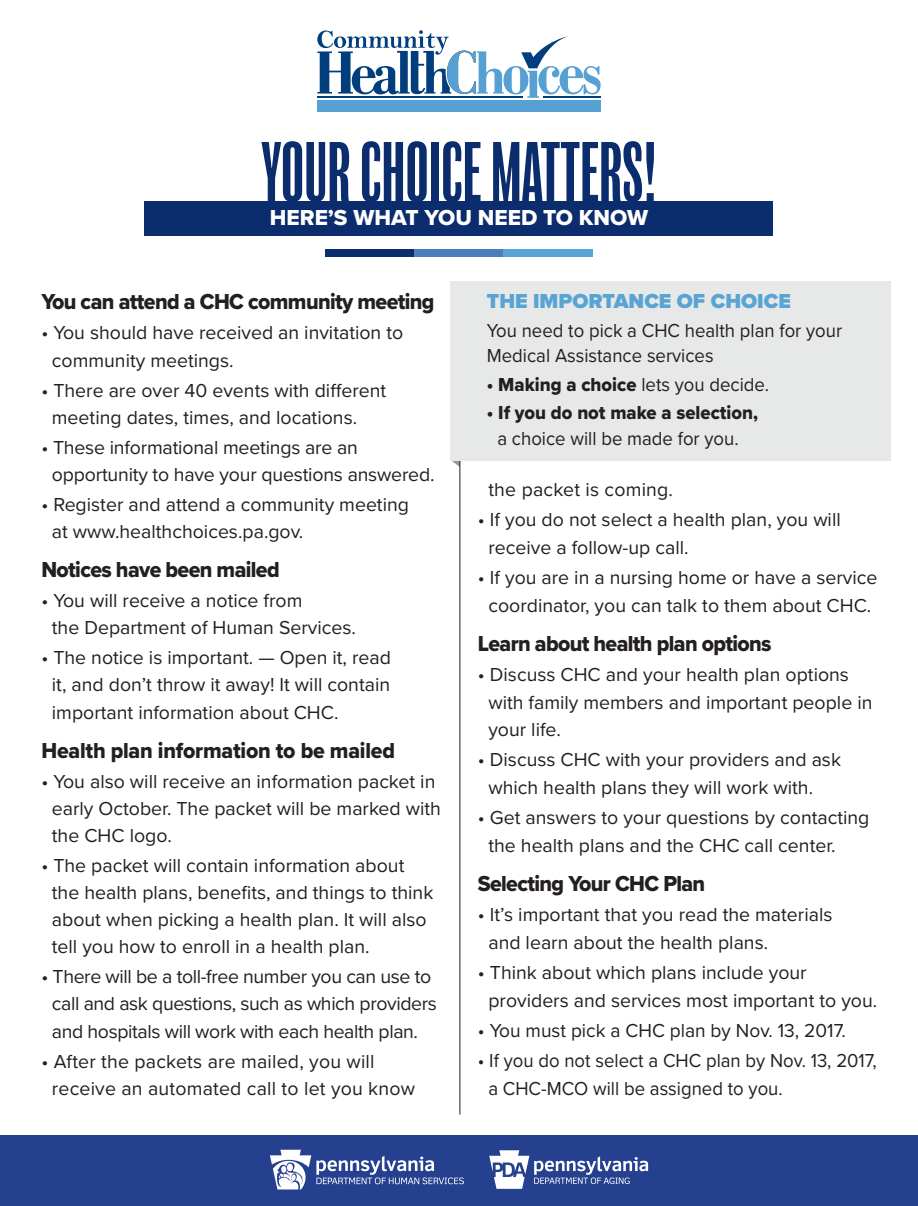
<style>
.page{position:relative;width:918px;height:1206px;background:#fff}
.page>*{position:absolute;margin:0;border:0;box-sizing:border-box;transform-origin:0 0}
.t1{font:extra-condensed 77.7px "Balboa";color:#0c2d6d}
.t2{font:22.5px "Proxima Nova Extrabld";letter-spacing:-.03em;color:#231f20;scale:.95 1}
.t3{font:22.5px "Proxima Nova Extrabld";letter-spacing:-.01em;color:#231f20;scale:.95 1}
.t4{font:22.5px "Proxima Nova Extrabld";color:#fff}
.t5{font:900 21px "Proxima Nova";color:#59a4d4}
.t6{font:19.5px/27.2px "Proxima Nova";color:#231f20}
.t7{font:19.5px/27.5px "Proxima Nova";color:#231f20;scale:.95 1}
.t8{font:19.5px/27.2px "Proxima Nova";letter-spacing:-.02em;color:#231f20;text-align:center}
.t9{font:19.5px/25.5px "Proxima Nova Extrabld";color:#231f20;text-align:center;scale:.95 1}
.s1{font-family:"Proxima Nova"}
</style>
<div class="page">
<svg style="left:451px;top:460px;width:9px;height:7px"></svg>
<hr style="left:460px;top:292px;width:1px;height:822px;background:#231f20">
<div style="left:451px;top:281px;width:440px;height:179px;background:#e7e8e8"></div>
<div style="left:0;top:1136px;width:918px;height:70px;background:#25408f"></div>
<svg style="left:270px;top:1150px;width:194px;height:39px"></svg>
<div style="left:287px;top:1164px;width:6px;height:7px;background:#fff;border-radius:50%"></div>
<svg style="left:489px;top:1150px;width:159px;height:39px"></svg>
<div style="left:317px;top:101px;width:284px;height:11px;background:#56a0d4"></div>
<svg style="left:317px;top:30px;width:284px;height:68px"></svg>
<div style="left:145px;top:201px;width:628px;height:34px;background:#0c2d6d"></div>
<div style="left:325px;top:249px;width:89px;height:8px;background:#0c2d6d"></div>
<div style="left:414px;top:249px;width:90px;height:8px;background:#4b7ebb"></div>
<div style="left:504px;top:249px;width:89px;height:8px;background:#59a4d4"></div>
<p class="t1" style="left:261px;top:129px;width:398px">YOUR CHOICE MATTERS!</p>
<p class="t4" style="left:270px;top:201px;width:380px">HERE’S WHAT YOU NEED TO KNOW</p>
<p class="t2" style="left:41px;top:285px;width:415px">You can attend a CHC community meeting</p>
<p class="t6" style="left:52px;top:319px;width:353px;text-indent:-10px">• You should have received an invitation to community meetings.</p>
<p class="t6" style="left:52px;top:376px;width:336px;text-indent:-10px">• There are over 40 events with different meeting dates, times, and locations.</p>
<p class="t6" style="left:52px;top:433px;width:384px;text-indent:-10px">• These informational meetings are an opportunity to have your questions answered.</p>
<p class="t6" style="left:52px;top:490px;width:359px;text-indent:-10px">• Register and attend a community meeting at www.healthchoices.pa.gov.</p>
<p class="t2" style="left:41px;top:553px;width:252px">Notices have been mailed</p>
<p class="t6" style="left:52px;top:586px;width:306px;text-indent:-10px">• You will receive a notice from<br>the Department of Human Services.</p>
<p class="t6" style="left:52px;top:643px;width:341px;text-align:justify;text-indent:-10px">• The notice is important. — Open it, read it, and don’t throw it away! It will contain important information about CHC.</p>
<p class="t3" style="left:41px;top:733px;width:374px">Health plan information to be mailed</p>
<p class="t6" style="left:52px;top:767px;width:391px;text-indent:-10px">• You also will receive an information packet in early October. The packet will be marked with the CHC logo.</p>
<p class="t6" style="left:52px;top:851px;width:383px;text-indent:-10px">• The packet will contain information about the health plans, benefits, and things to think about when picking a health plan. It will also tell you how to enroll in a health plan.</p>
<p class="t8" style="left:41px;top:962px;width:397px">• There will be a toll-free number you can use to call and ask questions, such as which providers and hospitals will work with each health plan.</p>
<p class="t6" style="left:52px;top:1047px;width:365px;text-indent:-10px">• After the packets are mailed, you will receive an automated call to let you know</p>
<p class="t5" style="left:487px;top:286px;width:305px">THE IMPORTANCE OF CHOICE</p>
<p class="t7" style="left:487px;top:317px;width:375px;line-height:25.5px">You need to pick a CHC health plan for your<br>Medical Assistance services</p>
<p class="t9" style="left:487px;top:371px;width:299px">• Making a choice <span class="s1">lets you decide.</span></p>
<p class="t9" style="left:487px;top:400px;width:287px">• If you do not make a selection, <span class="s1">a choice will be made for you.</span></p>
<p class="t6" style="left:488px;top:475px;width:186px">the packet is coming.</p>
<p class="t6" style="left:488px;top:505px;width:354px;text-indent:-10px">• If you do not select a health plan, you will receive a follow-up call.</p>
<p class="t6" style="left:478px;top:563px;width:401px;text-align:center">• If you are in a nursing home or have a service coordinator, you can talk to them about CHC.</p>
<p class="t2" style="left:478px;top:627px;width:311px">Learn about health plan options</p>
<p class="t6" style="left:488px;top:660px;width:386px;text-indent:-10px">• Discuss CHC and your health plan options with family members and important people in your life.</p>
<p class="t6" style="left:488px;top:745px;width:354px;text-indent:-10px">• Discuss CHC with your providers and ask which health plans they will work with.</p>
<p class="t6" style="left:488px;top:803px;width:383px;text-indent:-10px">• Get answers to your questions by contacting the health plans and the CHC call center.</p>
<p class="t2" style="left:478px;top:867px;width:241px">Selecting Your CHC Plan</p>
<p class="t6" style="left:488px;top:900px;width:346px;text-indent:-10px">• It’s important that you read the materials and learn about the health plans.</p>
<p class="t6" style="left:488px;top:958px;width:390px;text-indent:-10px">• Think about which plans include your providers and services most important to you.</p>
<p class="t6" style="left:478px;top:1016px;width:370px">• You must pick a CHC plan by Nov. 13, 2017.</p>
<p class="t7" style="left:488px;top:1046px;width:410px;text-indent:-10px">• If you do not select a CHC plan by Nov. 13, 2017, a CHC-MCO will be assigned to you.</p>
</div>
